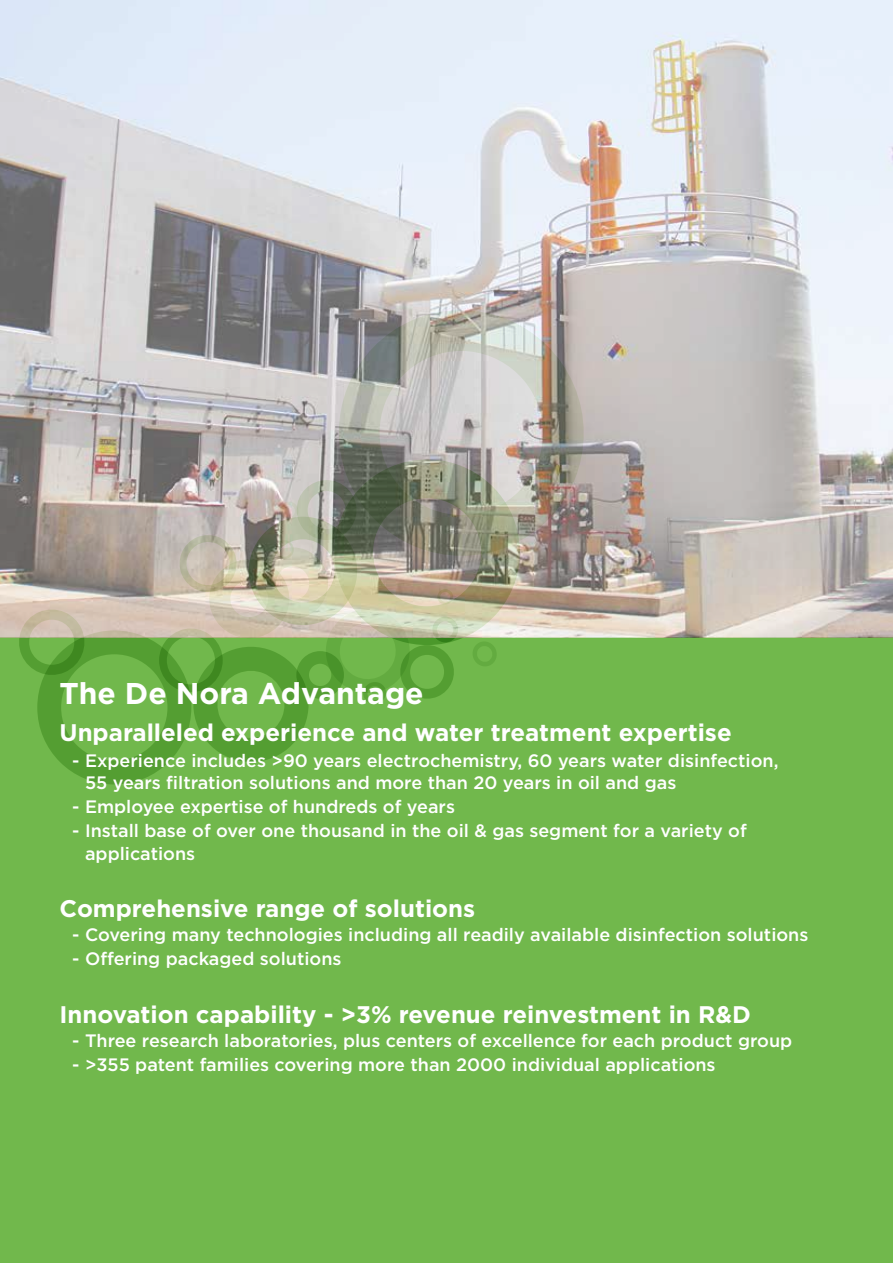
<style>
.page{position:relative;width:893px;height:1263px;background:#fff}
.page>*{position:absolute;margin:0;border:0;box-sizing:border-box;transform-origin:0 0}
.t1{font:700 30px "Gotham";color:#fff}
.t2{font:700 24px "Gotham";color:#fff}
.t3{font:500 18px/22.5px "Gotham";color:#fff}
</style>
<div class="page">
<div style="left:0;top:637px;width:893px;height:626px;background:#71b84c"></div>
<svg style="left:15px;top:637px;width:505px;height:147px"></svg>
<img style="left:0;top:0;width:893px;height:637px">
<h1 class="t1" style="left:60px;top:673px;width:366px">The De Nora Advantage</h1>
<h2 class="t2" style="left:60px;top:717px;width:674px">Unparalleled experience and water treatment expertise</h2>
<p class="t3" style="left:85px;top:749px;width:695px;text-indent:-13px">- Experience includes &gt;90 years electrochemistry, 60 years water disinfection,<br>55 years filtration solutions and more than 20 years in oil and gas</p>
<p class="t3" style="left:72px;top:795px;width:384px">- Employee expertise of hundreds of years</p>
<p class="t3" style="left:85px;top:819px;width:663px;text-indent:-13px">- Install base of over one thousand in the oil &amp; gas segment for a variety of applications</p>
<h2 class="t2" style="left:60px;top:893px;width:417px">Comprehensive range of solutions</h2>
<p class="t3" style="left:72px;top:923px;width:738px">- Covering many technologies including all readily available disinfection solutions</p>
<p class="t3" style="left:72px;top:947px;width:271px">- Offering packaged solutions</p>
<h2 class="t2" style="left:60px;top:998px;width:693px">Innovation capability - &gt;3% revenue reinvestment in R&amp;D</h2>
<p class="t3" style="left:72px;top:1029px;width:721px">- Three research laboratories, plus centers of excellence for each product group</p>
<p class="t3" style="left:72px;top:1053px;width:645px">- &gt;355 patent families covering more than 2000 individual applications</p>
</div>
